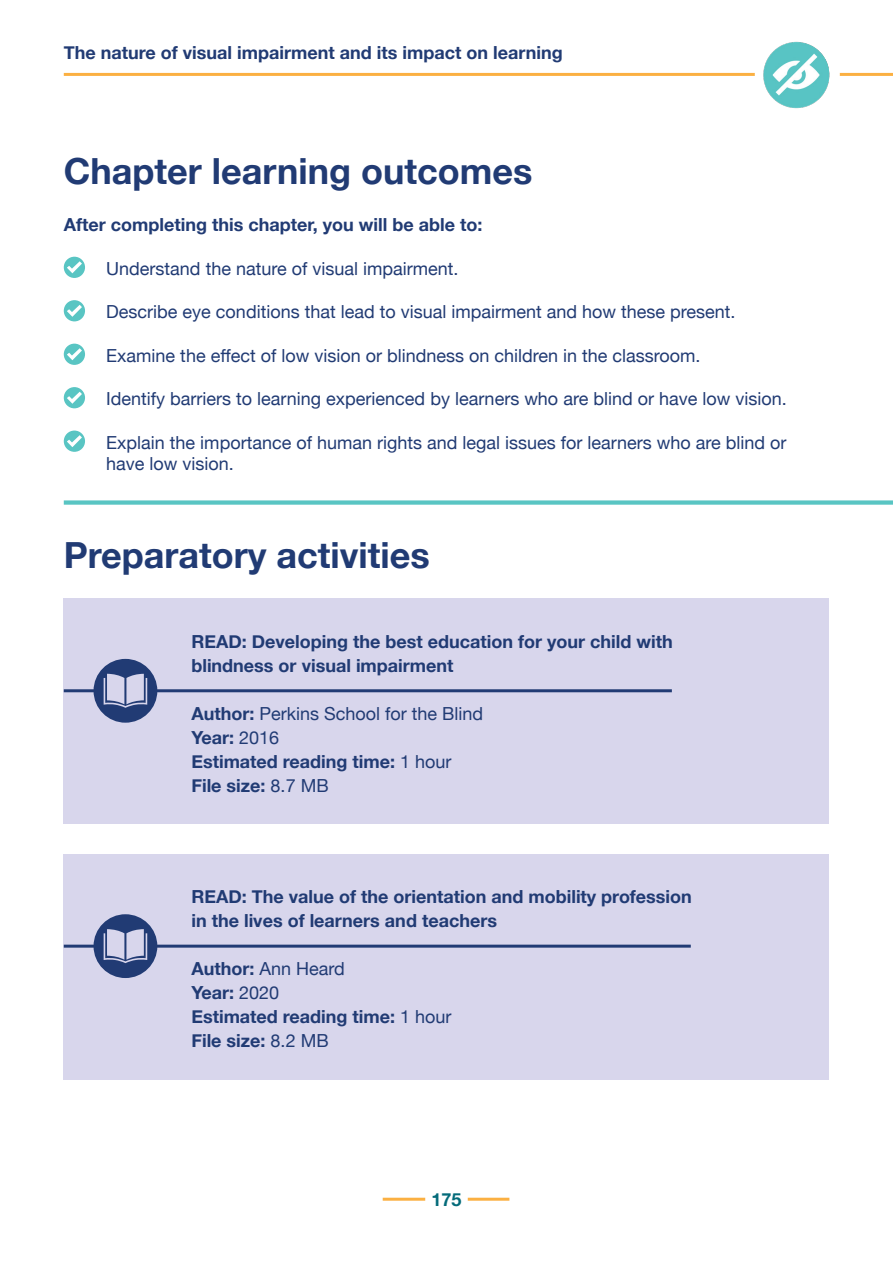
<style>
.page{position:relative;width:893px;height:1263px;background:#fff}
.page>*{position:absolute;margin:0;border:0;box-sizing:border-box;transform-origin:0 0}
.t1{font:700 36px "Helvetica Neue";color:#213b74}
.t2{font:700 18px/24px "Helvetica Neue";color:#213b74}
.t3{font:18px/21.6px "Helvetica Neue";color:#213b74}
.t4{font:700 18px "Helvetica Neue";color:#046b7a}
.s1{font-weight:400}
</style>
<div class="page">
<hr style="left:64px;top:73px;width:829px;height:3px;background:#fbb042">
<hr style="left:468px;top:1198px;width:41px;height:3px;background:#fbb042">
<hr style="left:383px;top:1198px;width:42px;height:3px;background:#fbb042">
<div style="left:755px;top:32px;width:85px;height:85px;border:11px solid #fff;border-radius:50%"></div>
<img style="left:763px;top:40px;width:68px;height:68px">
<svg style="left:64px;top:257px;width:21px;height:21px"></svg>
<svg style="left:64px;top:300px;width:21px;height:21px"></svg>
<svg style="left:64px;top:344px;width:21px;height:21px"></svg>
<svg style="left:64px;top:387px;width:21px;height:21px"></svg>
<svg style="left:64px;top:431px;width:21px;height:21px"></svg>
<div style="left:64px;top:500px;width:829px;height:5px;background:#59c5c3"></div>
<div style="left:64px;top:598px;width:765px;height:226px;background:#d8d6ec"></div>
<hr style="left:64px;top:689px;width:608px;height:3px;background:#213b74">
<div style="left:94px;top:659px;width:63px;height:64px;background:#213b74;border-radius:50%"></div>
<svg style="left:104px;top:674px;width:43px;height:34px"></svg>
<div style="left:64px;top:854px;width:765px;height:225px;background:#d8d6ec"></div>
<hr style="left:64px;top:945px;width:627px;height:3px;background:#213b74">
<div style="left:94px;top:914px;width:63px;height:64px;background:#213b74;border-radius:50%"></div>
<svg style="left:104px;top:929px;width:43px;height:34px"></svg>
<p class="t2" style="left:64px;top:41px;width:500px">The nature of visual impairment and its impact on learning</p>
<h1 class="t1" style="left:64px;top:143px;width:470px">Chapter learning outcomes</h1>
<p class="t2" style="left:64px;top:214px;width:420px">After completing this chapter, you will be able to:</p>
<p class="t3" style="left:106px;top:259px;width:354px">Understand the nature of visual impairment.</p>
<p class="t3" style="left:106px;top:302px;width:631px">Describe eye conditions that lead to visual impairment and how these present.</p>
<p class="t3" style="left:106px;top:346px;width:596px">Examine the effect of low vision or blindness on children in the classroom.</p>
<p class="t3" style="left:106px;top:389px;width:682px">Identify barriers to learning experienced by learners who are blind or have low vision.</p>
<p class="t3" style="left:106px;top:433px;width:682px">Explain the importance of human rights and legal issues for learners who are blind or have low vision.</p>
<h1 class="t1" style="left:64px;top:527px;width:367px">Preparatory activities</h1>
<p class="t2" style="left:191px;top:630px;width:483px">READ: Developing the best education for your child with blindness or visual impairment</p>
<p class="t2" style="left:191px;top:702px;width:293px">Author: <span class="s1">Perkins School for the Blind<br></span>Year: <span class="s1">2016<br></span>Estimated reading time: <span class="s1">1 hour<br></span>File size: <span class="s1">8.7 MB</span></p>
<p class="t2" style="left:191px;top:885px;width:502px">READ: The value of the orientation and mobility profession in the lives of learners and teachers</p>
<p class="t2" style="left:191px;top:957px;width:262px">Author: <span class="s1">Ann Heard<br></span>Year: <span class="s1">2020<br></span>Estimated reading time: <span class="s1">1 hour<br></span>File size: <span class="s1">8.2 MB</span></p>
<p class="t4" style="left:431px;top:1185px;width:32px">175</p>
</div>
